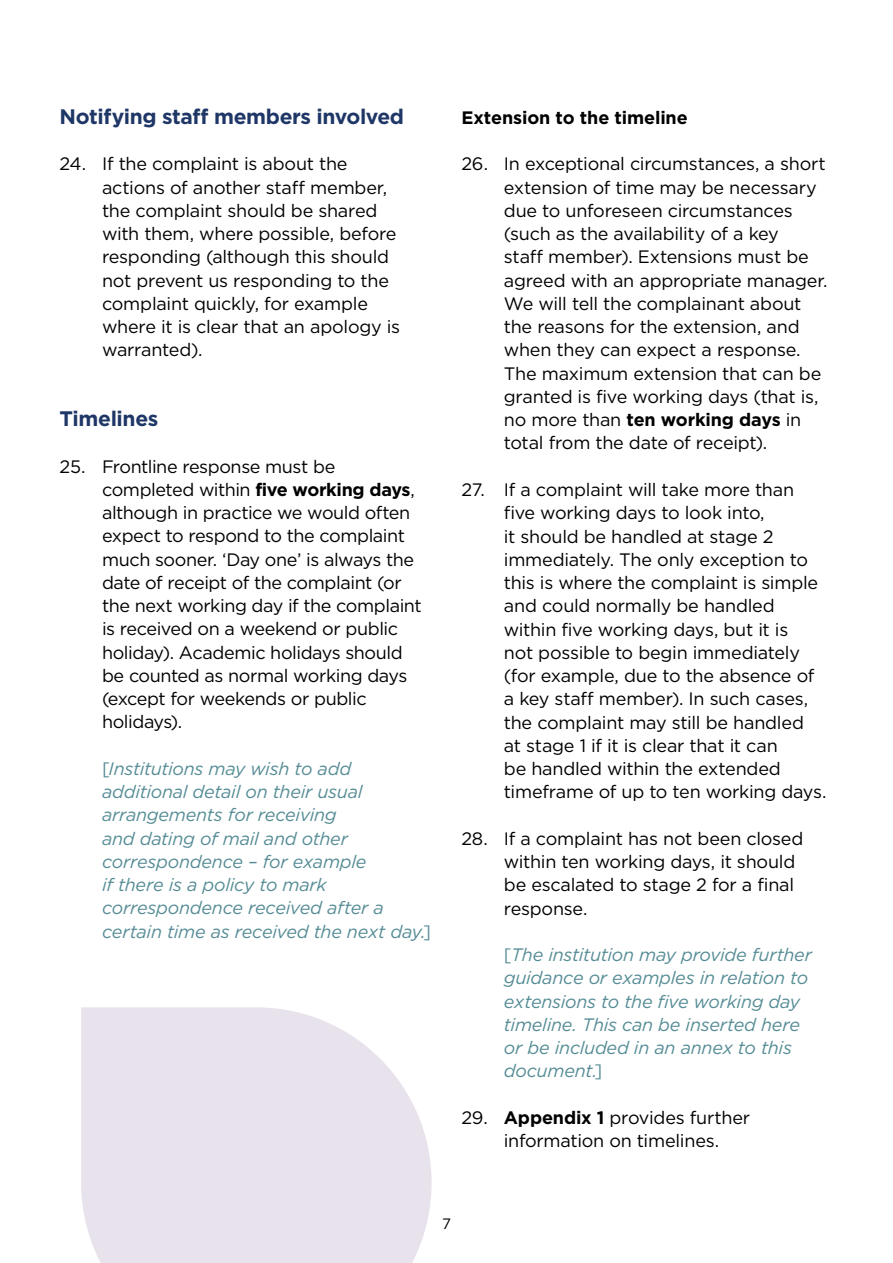
<style>
.page{position:relative;width:893px;height:1263px;background:#fff}
.page>*{position:absolute;margin:0;border:0;box-sizing:border-box;transform-origin:0 0}
.t1{font:700 21px "Gotham";letter-spacing:-.02em;color:#1f3767}
.t2{font:18px/23.2px "Gotham";letter-spacing:-.015em;color:#000}
.t3{font:italic 18px/23.2px "Gotham";letter-spacing:-.015em;color:#558c95}
.t4{font:700 18px "Gotham";letter-spacing:-.005em;color:#000}
.t5{font:15px "Gotham";color:#000}
.s1{font-weight:700}
.s2{font-style:normal}
</style>
<div class="page">
<svg style="left:81px;top:1007px;width:351px;height:256px;background:#e9e4ed"></svg>
<p class="t1" style="left:60px;top:102px;width:346px">Notifying staff members involved</p>
<p class="t2" style="left:102px;top:152px;width:300px;text-indent:-43px">24. If the complaint is about the actions of another staff member, the complaint should be shared with them, where possible, before responding (although this should not prevent us responding to the complaint quickly, for example where it is clear that an apology is warranted).</p>
<p class="t1" style="left:60px;top:405px;width:100px">Timelines</p>
<p class="t2" style="left:102px;top:454px;width:321px;text-indent:-43px">25. Frontline response must be completed within <span class="s1">five working days</span>, although in practice we would often expect to respond to the complaint much sooner. ‘Day one’ is always the date of receipt of the complaint (or the next working day if the complaint is received on a weekend or public holiday). Academic holidays should be counted as normal working days (except for weekends or public holidays).</p>
<p class="t3" style="left:102px;top:756px;width:330px"><span class="s2">[</span>Institutions may wish to add additional detail on their usual arrangements for receiving<br>and dating of mail and other correspondence – for example<br>if there is a policy to mark correspondence received after a certain time as received the next day.<span class="s2">]</span></p>
<p class="t4" style="left:461px;top:106px;width:228px">Extension to the timeline</p>
<p class="t2" style="left:504px;top:152px;width:325px;text-indent:-43px">26. In exceptional circumstances, a short extension of time may be necessary due to unforeseen circumstances (such as the availability of a key<br>staff member). Extensions must be agreed with an appropriate manager.<br>We will tell the complainant about the reasons for the extension, and when they can expect a response.<br>The maximum extension that can be granted is five working days (that is, no more than <span class="s1">ten working days</span> in total from the date of receipt).</p>
<p class="t2" style="left:504px;top:478px;width:324px;text-indent:-43px">27. If a complaint will take more than five working days to look into,<br>it should be handled at stage 2 immediately. The only exception to this is where the complaint is simple and could normally be handled within five working days, but it is<br>not possible to begin immediately (for example, due to the absence of a key staff member). In such cases, the complaint may still be handled<br>at stage 1 if it is clear that it can<br>be handled within the extended timeframe of up to ten working days.</p>
<p class="t2" style="left:504px;top:826px;width:301px;text-indent:-43px">28. If a complaint has not been closed within ten working days, it should be escalated to stage 2 for a final response.</p>
<p class="t3" style="left:504px;top:943px;width:310px"><span class="s2">[</span>The institution may provide further guidance or examples in relation to extensions to the five working day timeline. This can be inserted here or be included in an annex to this document<span class="s2">.]</span></p>
<p class="t2" style="left:504px;top:1105px;width:248px;text-indent:-43px">29. <span class="s1">Appendix 1</span> provides further information on timelines.</p>
<p class="t5" style="left:442px;top:1214px;width:10px">7</p>
</div>
